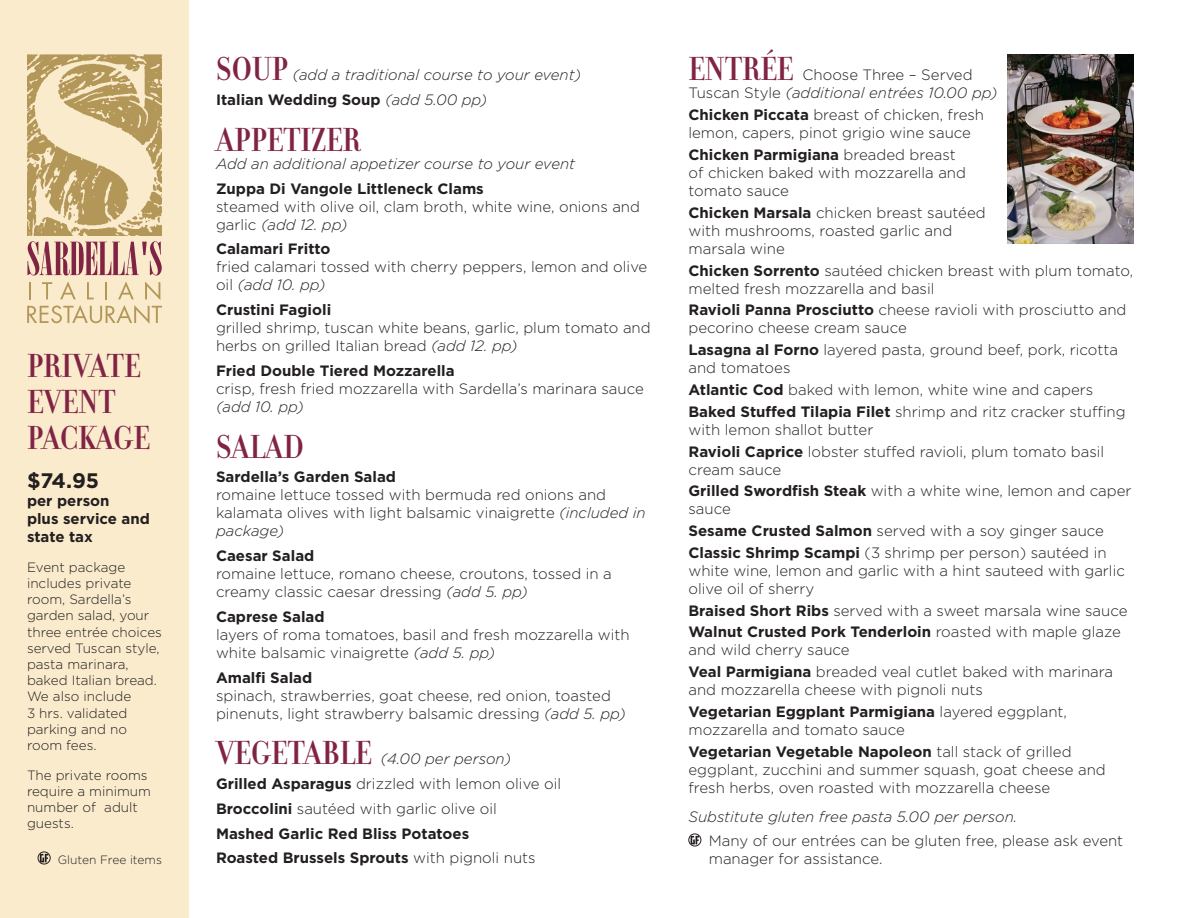
<style>
.page{position:relative;width:1188px;height:918px;background:#fff}
.page>*{position:absolute;margin:0;border:0;box-sizing:border-box;transform-origin:0 0}
.t1{font:700 36px/36px "Filosofia Grand";color:#812345}
.t2{font:700 21px "Gotham";color:#231f20}
.t3{font:300 15px/18px "Gotham";color:#231f20}
.t4{font:italic 300 15px "Gotham";color:#231f20}
.t5{font:700 15px/18px "Gotham";color:#231f20}
.t6{font:300 13.5px/16.2px "Gotham";color:#231f20}
.t7{font:300 12px "Gotham";color:#231f20}
.s1{font-weight:300;font-style:italic}
.s2{font-weight:700}
.s3{font-style:italic}
.s4{font-weight:300}
</style>
<div class="page">
<div style="left:0;top:0;width:189px;height:918px;background:#faebcd"></div>
<svg style="left:27px;top:241px;width:135px;height:83px"></svg>
<img style="left:27px;top:54px;width:134px;height:181px">
<svg style="left:40px;top:854px;width:8px;height:8px"></svg>
<div style="left:38px;top:852px;width:12px;height:12px;border:1px solid #231f20;border-radius:50%"></div>
<svg style="left:691px;top:836px;width:8px;height:8px"></svg>
<div style="left:688px;top:834px;width:13px;height:12px;border:1px solid #231f20;border-radius:50%"></div>
<img style="left:1008px;top:54px;width:126px;height:189px">
<p class="t1" style="left:27px;top:349px;width:125px">PRIVATE<br>EVENT<br>PACKAGE</p>
<p class="t2" style="left:27px;top:467px;width:74px">$74.95</p>
<p class="t5" style="left:27px;top:492px;width:124px">per person<br>plus service and state tax</p>
<p class="t6" style="left:27px;top:559px;width:136px">Event package includes private room, Sardella’s garden salad, your three entrée choices served Tuscan style, pasta marinara, baked Italian bread.<br>We also include<br>3 hrs. validated parking and no room fees.</p>
<p class="t6" style="left:27px;top:767px;width:126px">The private rooms require a minimum number of adult guests.</p>
<p class="t7" style="left:58px;top:852px;width:106px">Gluten Free items</p>
<p class="t1" style="left:216px;top:52px;width:74px">SOUP</p>
<p class="t4" style="left:293px;top:67px;width:290px">(add a traditional course to your event)</p>
<p class="t5" style="left:216px;top:91px;width:273px">Italian Wedding Soup <span class="s1">(add 5.00 pp)</span></p>
<p class="t1" style="left:216px;top:122px;width:146px">APPETIZER</p>
<p class="t4" style="left:216px;top:156px;width:361px">Add an additional appetizer course to your event</p>
<p class="t3" style="left:216px;top:179px;width:426px"><span class="s2">Zuppa Di Vangole Littleneck Clams<br></span>steamed with olive oil, clam broth, white wine, onions and garlic <span class="s3">(add 12. pp)</span></p>
<p class="t3" style="left:216px;top:240px;width:433px"><span class="s2">Calamari Fritto<br></span>fried calamari tossed with cherry peppers, lemon and olive oil <span class="s3">(add 10. pp)</span></p>
<p class="t3" style="left:216px;top:301px;width:436px"><span class="s2">Crustini Fagioli<br></span>grilled shrimp, tuscan white beans, garlic, plum tomato and herbs on grilled Italian bread <span class="s3">(add 12. pp)</span></p>
<p class="t3" style="left:216px;top:361px;width:429px"><span class="s2">Fried Double Tiered Mozzarella<br></span>crisp, fresh fried mozzarella with Sardella’s marinara sauce <span class="s3">(add 10. pp)</span></p>
<p class="t1" style="left:216px;top:429px;width:90px">SALAD</p>
<p class="t3" style="left:216px;top:468px;width:431px"><span class="s2">Sardella’s Garden Salad<br></span>romaine lettuce tossed with bermuda red onions and kalamata olives with light balsamic vinaigrette <span class="s3">(included in package)</span></p>
<p class="t3" style="left:216px;top:547px;width:397px"><span class="s2">Caesar Salad<br></span>romaine lettuce, romano cheese, croutons, tossed in a creamy classic caesar dressing <span class="s3">(add 5. pp)</span></p>
<p class="t3" style="left:216px;top:607px;width:415px"><span class="s2">Caprese Salad<br></span>layers of roma tomatoes, basil and fresh mozzarella with white balsamic vinaigrette <span class="s3">(add 5. pp)</span></p>
<p class="t3" style="left:216px;top:668px;width:412px"><span class="s2">Amalfi Salad<br></span>spinach, strawberries, goat cheese, red onion, toasted pinenuts, light strawberry balsamic dressing <span class="s3">(add 5. pp)</span></p>
<p class="t1" style="left:216px;top:736px;width:157px">VEGETABLE</p>
<p class="t4" style="left:381px;top:751px;width:132px">(4.00 per person)</p>
<p class="t3" style="left:216px;top:775px;width:347px"><span class="s2">Grilled Asparagus</span> drizzled with lemon olive oil</p>
<p class="t3" style="left:216px;top:799px;width:282px"><span class="s2">Broccolini</span> sautéed with garlic olive oil</p>
<p class="t5" style="left:216px;top:824px;width:255px">Mashed Garlic Red Bliss Potatoes</p>
<p class="t5" style="left:216px;top:849px;width:321px">Roasted Brussels Sprouts <span class="s4">with pignoli nuts</span></p>
<p class="t1" style="left:688px;top:52px;width:106px">ENTRÉE</p>
<p class="t3" style="left:688px;top:66px;width:311px;text-indent:114px">Choose Three – Served<br>Tuscan Style <span class="s3">(additional entrées 10.00 pp)</span></p>
<p class="t3" style="left:688px;top:106px;width:297px"><span class="s2">Chicken Piccata</span> breast of chicken, fresh lemon, capers, pinot grigio wine sauce</p>
<p class="t3" style="left:688px;top:145px;width:279px"><span class="s2">Chicken Parmigiana</span> breaded breast of chicken baked with mozzarella and tomato sauce</p>
<p class="t3" style="left:688px;top:203px;width:299px"><span class="s2">Chicken Marsala</span> chicken breast sautéed with mushrooms, roasted garlic and marsala wine</p>
<p class="t3" style="left:688px;top:261px;width:446px"><span class="s2">Chicken Sorrento</span> sautéed chicken breast with plum tomato, melted fresh mozzarella and basil</p>
<p class="t3" style="left:688px;top:301px;width:439px"><span class="s2">Ravioli Panna Prosciutto</span> cheese ravioli with prosciutto and pecorino cheese cream sauce</p>
<p class="t3" style="left:688px;top:340px;width:431px"><span class="s2">Lasagna al Forno</span> layered pasta, ground beef, pork, ricotta and tomatoes</p>
<p class="t3" style="left:688px;top:380px;width:406px"><span class="s2">Atlantic Cod</span> baked with lemon, white wine and capers</p>
<p class="t3" style="left:688px;top:402px;width:439px"><span class="s2">Baked Stuffed Tilapia Filet</span> shrimp and ritz cracker stuffing with lemon shallot butter</p>
<p class="t3" style="left:688px;top:442px;width:417px"><span class="s2">Ravioli Caprice</span> lobster stuffed ravioli, plum tomato basil cream sauce</p>
<p class="t3" style="left:688px;top:482px;width:445px"><span class="s2">Grilled Swordfish Steak</span> with a white wine, lemon and caper sauce</p>
<p class="t3" style="left:688px;top:521px;width:417px"><span class="s2">Sesame Crusted Salmon</span> served with a soy ginger sauce</p>
<p class="t3" style="left:688px;top:543px;width:438px"><span class="s2">Classic Shrimp Scampi</span> (3 shrimp per person) sautéed in white wine, lemon and garlic with a hint sauteed with garlic olive oil of sherry</p>
<p class="t3" style="left:688px;top:601px;width:441px"><span class="s2">Braised Short Ribs</span> served with a sweet marsala wine sauce</p>
<p class="t3" style="left:688px;top:623px;width:434px"><span class="s2">Walnut Crusted Pork Tenderloin</span> roasted with maple glaze and wild cherry sauce</p>
<p class="t3" style="left:688px;top:662px;width:426px"><span class="s2">Veal Parmigiana</span> breaded veal cutlet baked with marinara and mozzarella cheese with pignoli nuts</p>
<p class="t3" style="left:688px;top:702px;width:380px"><span class="s2">Vegetarian Eggplant Parmigiana</span> layered eggplant, mozzarella and tomato sauce</p>
<p class="t3" style="left:688px;top:742px;width:419px"><span class="s2">Vegetarian Vegetable Napoleon</span> tall stack of grilled eggplant, zucchini and summer squash, goat cheese and fresh herbs, oven roasted with mozzarella cheese</p>
<p class="t4" style="left:688px;top:809px;width:330px">Substitute gluten free pasta 5.00 per person.</p>
<p class="t3" style="left:709px;top:831px;width:416px">Many of our entrées can be gluten free, please ask event manager for assistance.</p>
</div>
